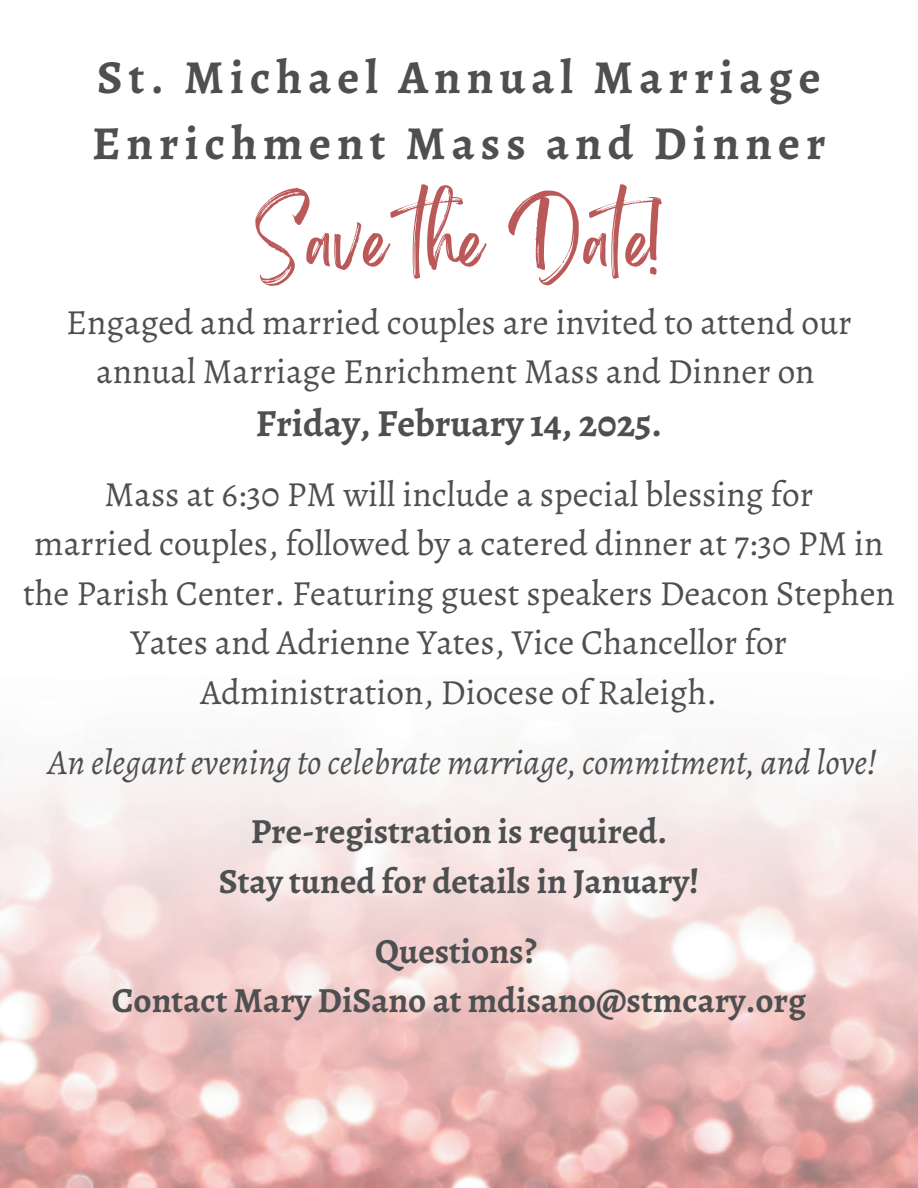
<style>
.page{position:relative;width:918px;height:1188px;background:#fff}
.page>*{position:absolute;margin:0;border:0;box-sizing:border-box;transform-origin:0 0}
.t1{font:62.1px "Brightwall";color:#bb5959}
.t2{font:700 47.4px/66.3px "Alegreya";letter-spacing:.13em;color:#4d4f51}
.t3{font:700 38.4px "Alegreya";color:#4d4f51}
.t4{font:35.4px/49.5px "Alegreya";color:#4d4f51;text-align:center}
.t5{font:700 35.4px/49.5px "Alegreya";color:#4d4f51;text-align:center}
.t6{font:italic 35.4px "Alegreya";color:#4d4f51}
</style>
<div class="page">
<img style="left:0;top:742px;width:918px;height:446px">
<h2 class="t2" style="left:92px;top:43px;width:735px">St. Michael Annual Marriage<br>Enrichment Mass and Dinner</h2>
<h1 class="t1" style="left:255px;top:220px;width:430px">Save the Date!</h1>
<p class="t4" style="left:66px;top:297px;width:787px">Engaged and married couples are invited to attend our annual Marriage Enrichment Mass and Dinner on</p>
<p class="t3" style="left:256px;top:397px;width:408px">Friday, February 14, 2025.</p>
<p class="t4" style="left:23px;top:469px;width:873px">Mass at 6:30 PM will include a special blessing for<br>married couples, followed by a catered dinner at 7:30 PM in the Parish Center. Featuring guest speakers Deacon Stephen Yates and Adrienne Yates, Vice Chancellor for Administration, Diocese of Raleigh.</p>
<p class="t6" style="left:48px;top:738px;width:831px">An elegant evening to celebrate marriage, commitment, and love!</p>
<p class="t5" style="left:219px;top:806px;width:482px">Pre-registration is required.<br>Stay tuned for details in January!</p>
<p class="t5" style="left:112px;top:925px;width:696px">Questions?<br>Contact Mary DiSano at mdisano@stmcary.org</p>
</div>
